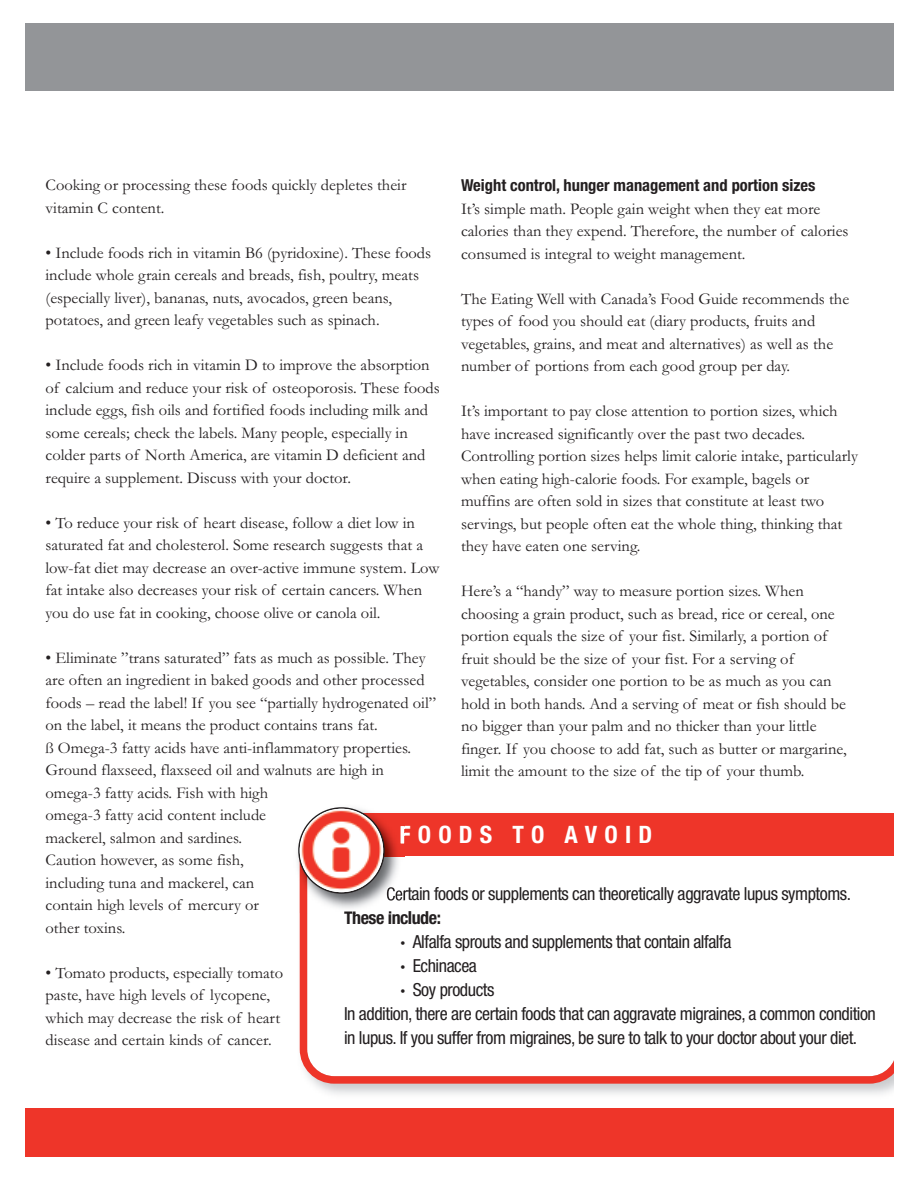
<style>
.page{position:relative;width:918px;height:1188px;background:#fff}
.page>*{position:absolute;margin:0;border:0;box-sizing:border-box;transform-origin:0 0}
.t1{font:24px "Helvetica Neue Bold Cond+IFSUPC";letter-spacing:.3em;color:#fff}
.t2{font:18px/24px "Helvetica Neue Condensed+EYWXDX";letter-spacing:-.025em;color:#231f20}
.t3{font:18px "Helvetica Neue Bold Cond+IFSUPC";letter-spacing:-.025em;color:#231f20}
.t4{font:16.5px/22.5px "Garamond+LIXVER";color:#231f20}
.t5{font:16.5px "Helvetica Neue Bold Cond+IFSUPC";color:#231f20}
.s1{font-family:"Hira Kaku Pro W6+QTHKYP"}
</style>
<div class="page">
<div style="left:25px;top:1108px;width:868px;height:49px;background:#ee3529"></div>
<div style="left:25px;top:23px;width:868px;height:68px;background:#939598"></div>
<hr style="left:22px;top:23px;width:871px;height:1px;background:#fff">
<svg style="left:300px;top:856px;width:593px;height:228px"></svg>
<div style="left:360px;top:813px;width:533px;height:43px;background:#ee3529"></div>
<img style="left:300px;top:856px;width:104px;height:57px">
<img style="left:385px;top:813px;width:19px;height:43px">
<img style="left:401px;top:826px;width:3px;height:17px">
<img style="left:387px;top:887px;width:17px;height:14px">
<img style="left:344px;top:911px;width:47px;height:2px">
<svg style="left:298px;top:807px;width:87px;height:87px"></svg>
<img style="left:300px;top:809px;width:83px;height:83px">
<p class="t5" style="left:461px;top:180px;width:356px">Weight control, hunger management and portion sizes</p>
<p class="t4" style="left:461px;top:197px;width:389px">It’s simple math. People gain weight when they eat more calories than they expend. Therefore, the number of calories consumed is integral to weight management.</p>
<p class="t4" style="left:461px;top:287px;width:390px">The Eating Well with Canada’s Food Guide recommends the types of food you should eat (diary products, fruits and vegetables, grains, and meat and alternatives) as well as the number of portions from each good group per day.</p>
<p class="t4" style="left:461px;top:399px;width:398px">It’s important to pay close attention to portion sizes, which have increased significantly over the past two decades.<br>Controlling portion sizes helps limit calorie intake, particularly when eating high-calorie foods. For example, bagels or muffins are often sold in sizes that constitute at least two servings, but people often eat the whole thing, thinking that they have eaten one serving.</p>
<p class="t4" style="left:461px;top:579px;width:387px">Here’s a “handy” way to measure portion sizes. When choosing a grain product, such as bread, rice or cereal, one portion equals the size of your fist. Similarly, a portion of fruit should be the size of your fist. For a serving of vegetables, consider one portion to be as much as you can hold in both hands. And a serving of meat or fish should be no bigger than your palm and no thicker than your little finger. If you choose to add fat, such as butter or margarine, limit the amount to the size of the tip of your thumb.</p>
<p class="t4" style="left:46px;top:173px;width:363px">Cooking or processing these foods quickly depletes their vitamin C content.</p>
<p class="t4" style="left:46px;top:241px;width:387px">• Include foods rich in vitamin B6 (pyridoxine). These foods include whole grain cereals and breads, fish, poultry, meats (especially liver), bananas, nuts, avocados, green beans, potatoes, and green leafy vegetables such as spinach.</p>
<p class="t4" style="left:46px;top:353px;width:396px">• Include foods rich in vitamin D to improve the absorption of calcium and reduce your risk of osteoporosis. These foods include eggs, fish oils and fortified foods including milk and some cereals; check the labels. Many people, especially in colder parts of North America, are vitamin D deficient and require a supplement. Discuss with your doctor.</p>
<p class="t4" style="left:46px;top:511px;width:395px">• To reduce your risk of heart disease, follow a diet low in saturated fat and cholesterol. Some research suggests that a low-fat diet may decrease an over-active immune system. Low fat intake also decreases your risk of certain cancers. When you do use fat in cooking, choose olive or canola oil.</p>
<p class="t4" style="left:46px;top:646px;width:392px">• Eliminate ”trans saturated” fats as much as possible. They are often an ingredient in baked goods and other processed foods – read the label! If you see “partially hydrogenated oil” on the label, it means the product contains trans fat.<br>ß Omega-3 fatty acids have anti-inflammatory properties.<br>Ground flaxseed, flaxseed oil and walnuts are high in omega-3 fatty acids. Fish with high<br>omega-3 fatty acid content include<br>mackerel, salmon and sardines.<br>Caution however, as some fish,<br>including tuna and mackerel, can<br>contain high levels of mercury or<br>other toxins.</p>
<p class="t4" style="left:46px;top:961px;width:239px">• Tomato products, especially tomato paste, have high levels of lycopene, which may decrease the risk of heart disease and certain kinds of cancer.</p>
<h1 class="t1" style="left:400px;top:826px;width:254px">FOODS TO AVOID</h1>
<p class="t2" style="left:386px;top:884px;width:467px">Certain foods or supplements can theoretically aggravate lupus symptoms.</p>
<p class="t3" style="left:344px;top:911px;width:98px">These include:</p>
<p class="t2" style="left:398px;top:932px;width:335px"><span class="s1">•</span> Alfalfa sprouts and supplements that contain alfalfa</p>
<p class="t2" style="left:398px;top:956px;width:80px"><span class="s1">•</span> Echinacea</p>
<p class="t2" style="left:344px;top:980px;width:533px;text-indent:54px"><span class="s1">•</span> Soy products<br>In addition, there are certain foods that can aggravate migraines, a common condition in lupus. If you suffer from migraines, be sure to talk to your doctor about your diet.</p>
</div>
